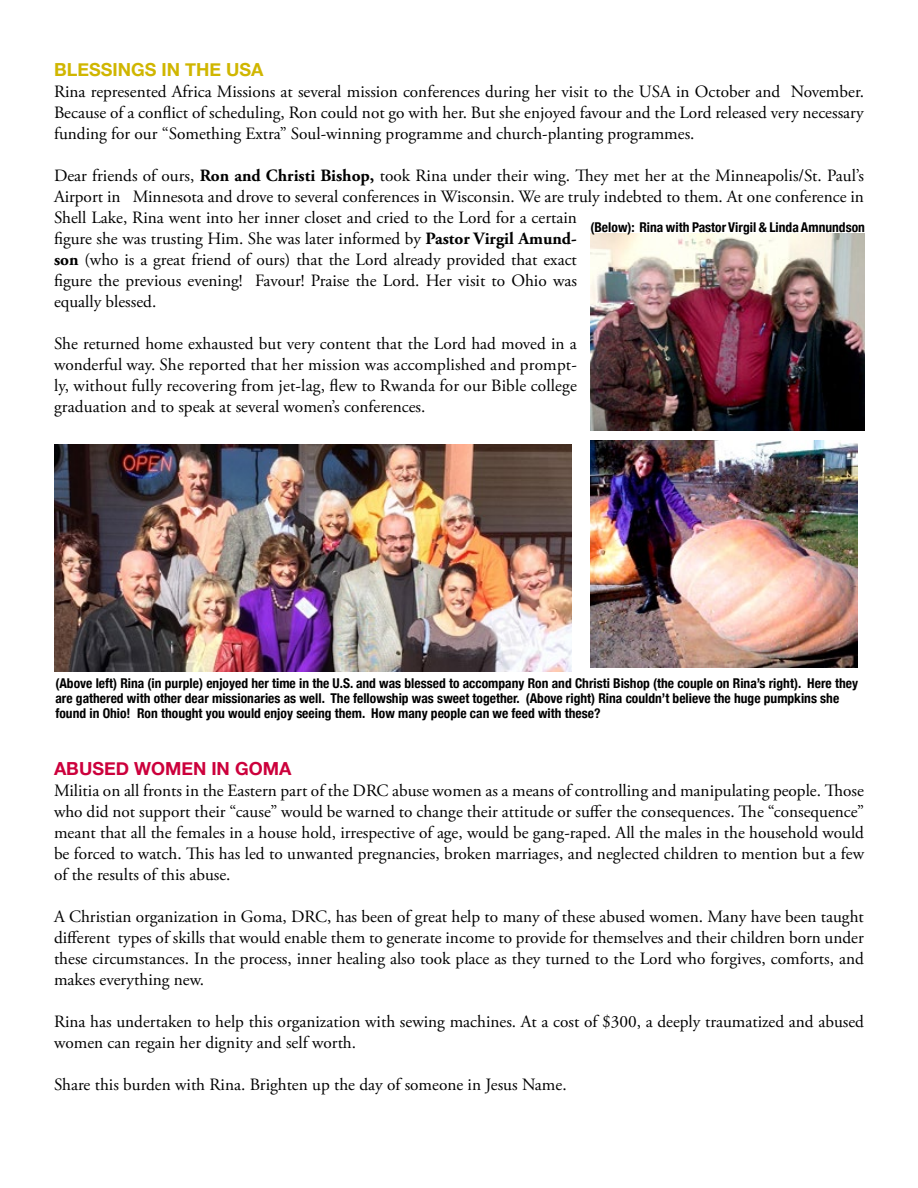
<style>
.page{position:relative;width:918px;height:1188px;background:#fff}
.page>*{position:absolute;margin:0;border:0;box-sizing:border-box;transform-origin:0 0}
.t1{font:700 18px "Helvetica Neue";color:#d0b600}
.t2{font:700 18px "Helvetica Neue";color:#cc003c}
.t3{font:17.25px/21px "Adobe Garamond Pro";color:#000;text-align:justify}
.t4{font:700 condensed 13.5px/15px "Helvetica Neue";color:#000}
.s1{font-weight:700}
</style>
<div class="page">
<img style="left:590px;top:441px;width:267px;height:227px">
<img style="left:55px;top:445px;width:516px;height:226px">
<img style="left:590px;top:233px;width:275px;height:197px">
<p class="t1" style="left:54px;top:56px;width:211px">BLESSINGS IN THE USA</p>
<p class="t3" style="left:54px;top:82px;width:812px">Rina represented Africa Missions at several mission conferences during her visit to the USA in October and November.<br>Because of a conflict of scheduling, Ron could not go with her. But she enjoyed favour and the Lord released very necessary funding for our “Something Extra” Soul-winning programme and church-planting programmes.</p>
<p class="t3" style="left:54px;top:166px;width:812px;text-align:left">Dear friends of ours, <span class="s1">Ron and Christi Bishop,</span> took Rina under their wing. They met her at the Minneapolis/St. Paul’s Airport in Minnesota and drove to several conferences in Wisconsin. We are truly indebted to them. At one conference in Shell Lake, Rina went into her inner closet and cried to the Lord for a certain<br>figure she was trusting Him. She was later informed by <span class="s1">Pastor Virgil Amund-<br>son</span> (who is a great friend of ours) that the Lord already provided that exact<br>figure the previous evening! Favour! Praise the Lord. Her visit to Ohio was<br>equally blessed.</p>
<p class="t3" style="left:54px;top:334px;width:525px">She returned home exhausted but very content that the Lord had moved in a wonderful way. She reported that her mission was accomplished and prompt&shy;ly, without fully recovering from jet-lag, flew to Rwanda for our Bible college graduation and to speak at several women’s conferences.</p>
<p class="t4" style="left:590px;top:219px;width:276px">(Below): Rina with Pastor Virgil &amp; Linda Amnundson</p>
<p class="t4" style="left:55px;top:675px;width:804px">(Above left) Rina (in purple) enjoyed her time in the U.S. and was blessed to accompany Ron and Christi Bishop (the couple on Rina’s right). Here they are gathered with other dear missionaries as well. The fellowship was sweet together. (Above right) Rina couldn’t believe the huge pumpkins she found in Ohio! Ron thought you would enjoy seeing them. How many people can we feed with these?</p>
<p class="t2" style="left:54px;top:754px;width:239px">ABUSED WOMEN IN GOMA</p>
<p class="t3" style="left:54px;top:780px;width:812px">Militia on all fronts in the Eastern part of the DRC abuse women as a means of controlling and manipulating people. Those who did not support their “cause” would be warned to change their attitude or suffer the consequences. The “consequence” meant that all the females in a house hold, irrespective of age, would be gang-raped. All the males in the household would be forced to watch. This has led to unwanted pregnancies, broken marriages, and neglected children to mention but a few of the results of this abuse.</p>
<p class="t3" style="left:54px;top:906px;width:811px">A Christian organization in Goma, DRC, has been of great help to many of these abused women. Many have been taught different types of skills that would enable them to generate income to provide for themselves and their children born under these circumstances. In the process, inner healing also took place as they turned to the Lord who forgives, comforts, and makes everything new.</p>
<p class="t3" style="left:54px;top:1011px;width:812px">Rina has undertaken to help this organization with sewing machines. At a cost of $300, a deeply traumatized and abused women can regain her dignity and self worth.</p>
<p class="t3" style="left:54px;top:1074px;width:514px">Share this burden with Rina. Brighten up the day of someone in Jesus Name.</p>
</div>
